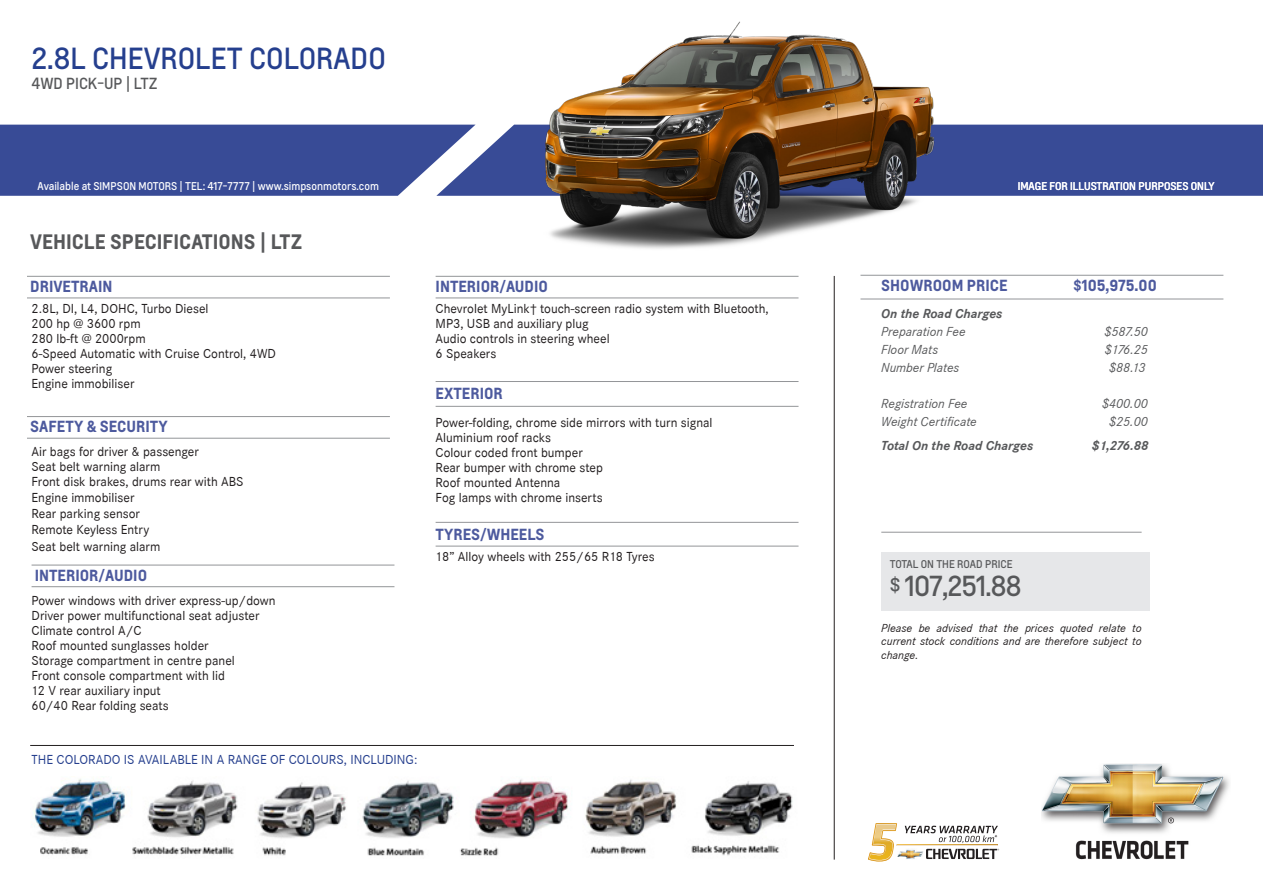
<style>
.page{position:relative;width:1263px;height:893px;background:#fff}
.page>*{position:absolute;margin:0;border:0;box-sizing:border-box;transform-origin:0 0}
.t1{font:28.5px "Louis";color:#253f8e}
.t2{font:27px "Louis";letter-spacing:-.03em;color:#57585a}
.t3{font:700 19.5px "Louis";color:#57585a}
.t4{font:19.5px "Louis";color:#57585a}
.t5{font:700 15px "Louis";color:#4d5a9e}
.t6{font:15px "Louis";color:#57585a}
.t7{font:13.5px/15px "Corporate S";color:#231f20}
.t8{font:italic 13.5px "Corporate S";color:#57585a}
.t9{font:13.5px "Corporate S";color:#253f8e}
.t10{font:italic 700 13.5px "Corporate S";color:#57585a}
.t11{font:italic 12px/13.5px "Corporate S";color:#231f20;text-align:justify}
.t12{font:10.5px "Louis";color:#fff}
.t13{font:10.5px "Louis";color:#57585a}
</style>
<div class="page">
<div style="left:476px;top:125px;width:787px;height:71px;background:#384b96"></div>
<svg style="left:0;top:125px;width:476px;height:71px;background:#44569c"></svg>
<img style="left:532px;top:21px;width:410px;height:228px">
<img style="left:1042px;top:763px;width:187px;height:97px">
<hr style="left:27px;top:298px;width:363px;height:1px;background:#939598">
<hr style="left:27px;top:438px;width:363px;height:1px;background:#939598">
<hr style="left:436px;top:298px;width:362px;height:1px;background:#939598">
<hr style="left:860px;top:299px;width:363px;height:1px;background:#939598">
<hr style="left:436px;top:546px;width:362px;height:1px;background:#939598">
<hr style="left:32px;top:586px;width:362px;height:1px;background:#939598">
<hr style="left:436px;top:406px;width:362px;height:1px;background:#939598">
<hr style="left:27px;top:276px;width:363px;height:1px;background:#939598">
<hr style="left:27px;top:416px;width:363px;height:1px;background:#939598">
<hr style="left:436px;top:276px;width:362px;height:1px;background:#939598">
<hr style="left:860px;top:275px;width:363px;height:1px;background:#939598">
<hr style="left:436px;top:522px;width:362px;height:1px;background:#939598">
<hr style="left:32px;top:565px;width:362px;height:1px;background:#939598">
<hr style="left:436px;top:381px;width:362px;height:1px;background:#939598">
<img style="left:34px;top:779px;width:759px;height:77px">
<hr style="left:834px;top:276px;width:1px;height:584px;background:#231f20">
<svg style="left:868px;top:823px;width:131px;height:38px"></svg>
<img style="left:897px;top:848px;width:27px;height:11px">
<hr style="left:30px;top:745px;width:764px;height:1px;background:#231f20">
<div style="left:882px;top:553px;width:268px;height:58px;background:#e6e7e9"></div>
<hr style="left:881px;top:532px;width:260px;height:1px;background:#939598">
<p class="t1" style="left:32px;top:40px;width:356px">2.8L CHEVROLET COLORADO</p>
<p class="t6" style="left:32px;top:74px;width:127px">4WD PICK-UP | LTZ</p>
<p class="t12" style="left:38px;top:179px;width:343px">Available at SIMPSON MOTORS | TEL: 417-7777 | www.simpsonmotors.com</p>
<p class="t3" style="left:30px;top:229px;width:274px">VEHICLE SPECIFICATIONS | LTZ</p>
<p class="t5" style="left:30px;top:276px;width:84px">DRIVETRAIN</p>
<p class="t7" style="left:32px;top:301px;width:178px">2.8L, DI, L4, DOHC, Turbo Diesel</p>
<p class="t7" style="left:32px;top:316px;width:111px">200 hp @ 3600 rpm</p>
<p class="t7" style="left:32px;top:331px;width:116px">280 lb-ft @ 2000rpm</p>
<p class="t7" style="left:32px;top:346px;width:246px">6-Speed Automatic with Cruise Control, 4WD</p>
<p class="t7" style="left:32px;top:361px;width:82px">Power steering</p>
<p class="t7" style="left:32px;top:376px;width:104px">Engine immobiliser</p>
<p class="t5" style="left:30px;top:416px;width:139px">SAFETY &amp; SECURITY</p>
<p class="t7" style="left:32px;top:444px;width:169px">Air bags for driver &amp; passenger</p>
<p class="t7" style="left:32px;top:459px;width:130px">Seat belt warning alarm</p>
<p class="t7" style="left:32px;top:474px;width:214px">Front disk brakes, drums rear with ABS</p>
<p class="t7" style="left:32px;top:490px;width:104px">Engine immobiliser</p>
<p class="t7" style="left:32px;top:506px;width:110px">Rear parking sensor</p>
<p class="t7" style="left:32px;top:522px;width:119px">Remote Keyless Entry</p>
<p class="t7" style="left:32px;top:539px;width:130px">Seat belt warning alarm</p>
<p class="t5" style="left:35px;top:565px;width:114px">INTERIOR/AUDIO</p>
<p class="t7" style="left:32px;top:593px;width:246px">Power windows with driver express-up/down</p>
<p class="t7" style="left:32px;top:608px;width:229px">Driver power multifunctional seat adjuster</p>
<p class="t7" style="left:32px;top:623px;width:111px">Climate control A/C</p>
<p class="t7" style="left:32px;top:638px;width:179px">Roof mounted sunglasses holder</p>
<p class="t7" style="left:32px;top:653px;width:205px">Storage compartment in centre panel</p>
<p class="t7" style="left:32px;top:668px;width:195px">Front console compartment with lid</p>
<p class="t7" style="left:32px;top:683px;width:131px">12 V rear auxiliary input</p>
<p class="t7" style="left:32px;top:698px;width:139px">60/40 Rear folding seats</p>
<p class="t9" style="left:32px;top:752px;width:387px">THE COLORADO IS AVAILABLE IN A RANGE OF COLOURS, INCLUDING:</p>
<p class="t5" style="left:436px;top:277px;width:114px">INTERIOR/AUDIO</p>
<p class="t7" style="left:436px;top:301px;width:335px">Chevrolet MyLink† touch-screen radio system with Bluetooth,<br>MP3, USB and auxiliary plug</p>
<p class="t7" style="left:436px;top:331px;width:176px">Audio controls in steering wheel</p>
<p class="t7" style="left:436px;top:346px;width:62px">6 Speakers</p>
<p class="t5" style="left:436px;top:383px;width:69px">EXTERIOR</p>
<p class="t7" style="left:436px;top:415px;width:278px">Power-folding, chrome side mirrors with turn signal</p>
<p class="t7" style="left:436px;top:430px;width:117px">Aluminium roof racks</p>
<p class="t7" style="left:436px;top:445px;width:149px">Colour coded front bumper</p>
<p class="t7" style="left:436px;top:460px;width:169px">Rear bumper with chrome step</p>
<p class="t7" style="left:436px;top:475px;width:126px">Roof mounted Antenna</p>
<p class="t7" style="left:436px;top:490px;width:168px">Fog lamps with chrome inserts</p>
<p class="t5" style="left:436px;top:524px;width:111px">TYRES/WHEELS</p>
<p class="t7" style="left:436px;top:550px;width:221px">18” Alloy wheels with 255/65 R18 Tyres</p>
<p class="t12" style="left:1018px;top:179px;width:198px">IMAGE FOR ILLUSTRATION PURPOSES ONLY</p>
<p class="t5" style="left:881px;top:275px;width:128px">SHOWROOM PRICE</p>
<p class="t5" style="left:1073px;top:275px;width:85px">$105,975.00</p>
<p class="t10" style="left:881px;top:306px;width:123px">On the Road Charges</p>
<p class="t8" style="left:881px;top:324px;width:86px">Preparation Fee</p>
<p class="t8" style="left:1104px;top:324px;width:45px">$587.50</p>
<p class="t8" style="left:881px;top:342px;width:58px">Floor Mats</p>
<p class="t8" style="left:1105px;top:342px;width:45px">$176.25</p>
<p class="t8" style="left:881px;top:360px;width:80px">Number Plates</p>
<p class="t8" style="left:1109px;top:360px;width:38px">$88.13</p>
<p class="t8" style="left:881px;top:396px;width:88px">Registration Fee</p>
<p class="t8" style="left:1102px;top:396px;width:47px">$400.00</p>
<p class="t8" style="left:881px;top:414px;width:97px">Weight Certificate</p>
<p class="t8" style="left:1109px;top:414px;width:40px">$25.00</p>
<p class="t10" style="left:881px;top:438px;width:154px">Total On the Road Charges</p>
<p class="t10" style="left:1092px;top:438px;width:58px">$1,276.88</p>
<p class="t13" style="left:890px;top:558px;width:124px">TOTAL ON THE ROAD PRICE</p>
<p class="t4" style="left:890px;top:573px;width:12px">$</p>
<p class="t2" style="left:905px;top:568px;width:118px">107,251.88</p>
<p class="t11" style="left:881px;top:621px;width:262px">Please be advised that the prices quoted relate to current stock conditions and are therefore subject to change.</p>
</div>
